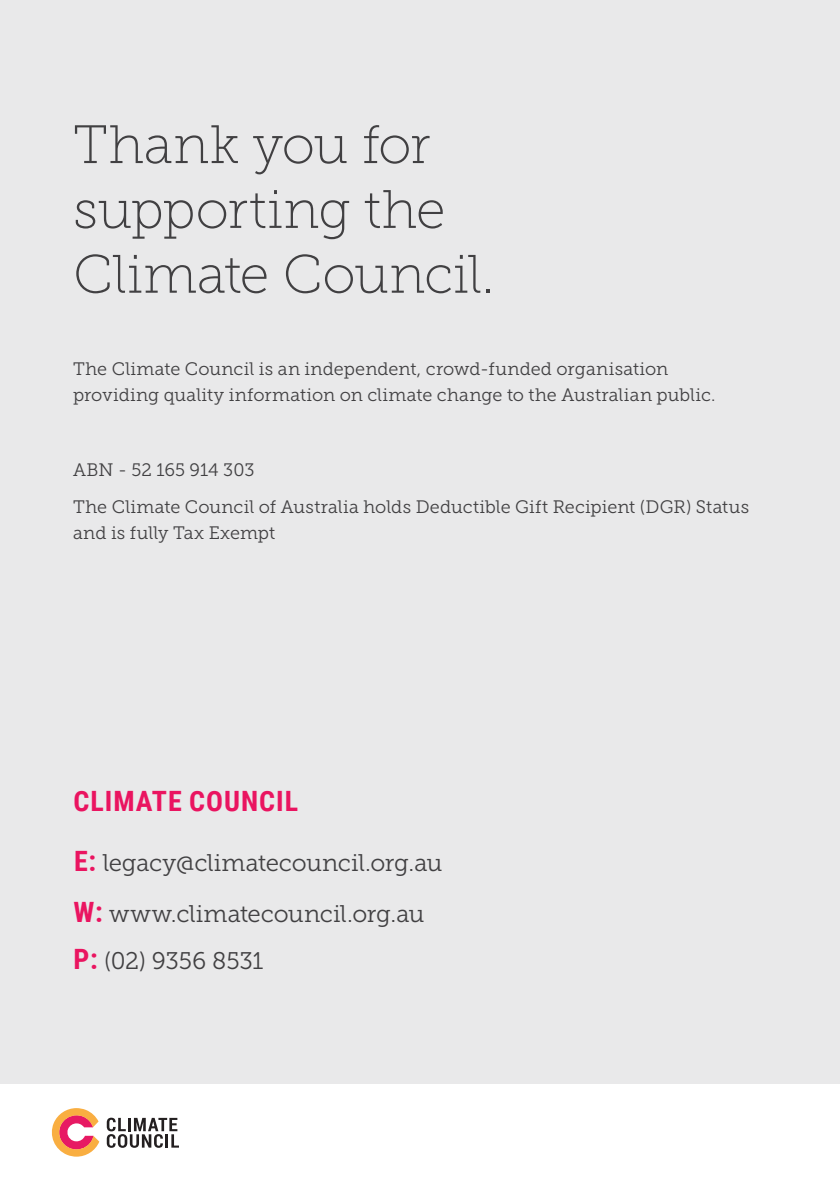
<style>
.page{position:relative;width:840px;height:1191px;background:#fff}
.page>*{position:absolute;margin:0;border:0;box-sizing:border-box;transform-origin:0 0}
.t1{font:54px/64.8px "Museo Slab 100";letter-spacing:-.01em;color:#414042}
.t2{font:700 28px "Roboto Condensed";letter-spacing:.035em;color:#ea1460}
.t3{font:24px/51px "Museo Slab 300";letter-spacing:-.01em;color:#414042}
.t4{font:18px/26px "Museo Slab 300";letter-spacing:.005em;color:#414042}
.s1{font-family:"Roboto Condensed";font-weight:700;font-size:28px;color:#ea1460}
</style>
<div class="page">
<div style="left:0;top:0;width:839px;height:1083px;background:#e9e9ea"></div>
<svg style="left:52px;top:1108px;width:47px;height:48px"></svg>
<svg style="left:107px;top:1117px;width:72px;height:30px"></svg>
<h1 class="t1" style="left:73px;top:113px;width:423px">Thank you for supporting the<br>Climate Council.</h1>
<p class="t4" style="left:73px;top:356px;width:643px">The Climate Council is an independent, crowd-funded organisation providing quality information on climate change to the Australian public.</p>
<p class="t4" style="left:73px;top:451px;width:677px;line-height:37.4px">ABN - 52 165 914 303<br>The Climate Council of Australia holds Deductible Gift Recipient (DGR) Status</p>
<p class="t4" style="left:73px;top:520px;width:203px">and is fully Tax Exempt</p>
<h2 class="t2" style="left:73px;top:781px;width:226px">CLIMATE COUNCIL</h2>
<h3 class="t3" style="left:73px;top:837px;width:370px"><span class="s1">E:</span> legacy@climatecouncil.org.au<br><span class="s1">W:</span> www.climatecouncil.org.au</h3>
<h3 class="t3" style="left:73px;top:935px;width:191px"><span class="s1">P:</span> (02) 9356 8531</h3>
</div>
